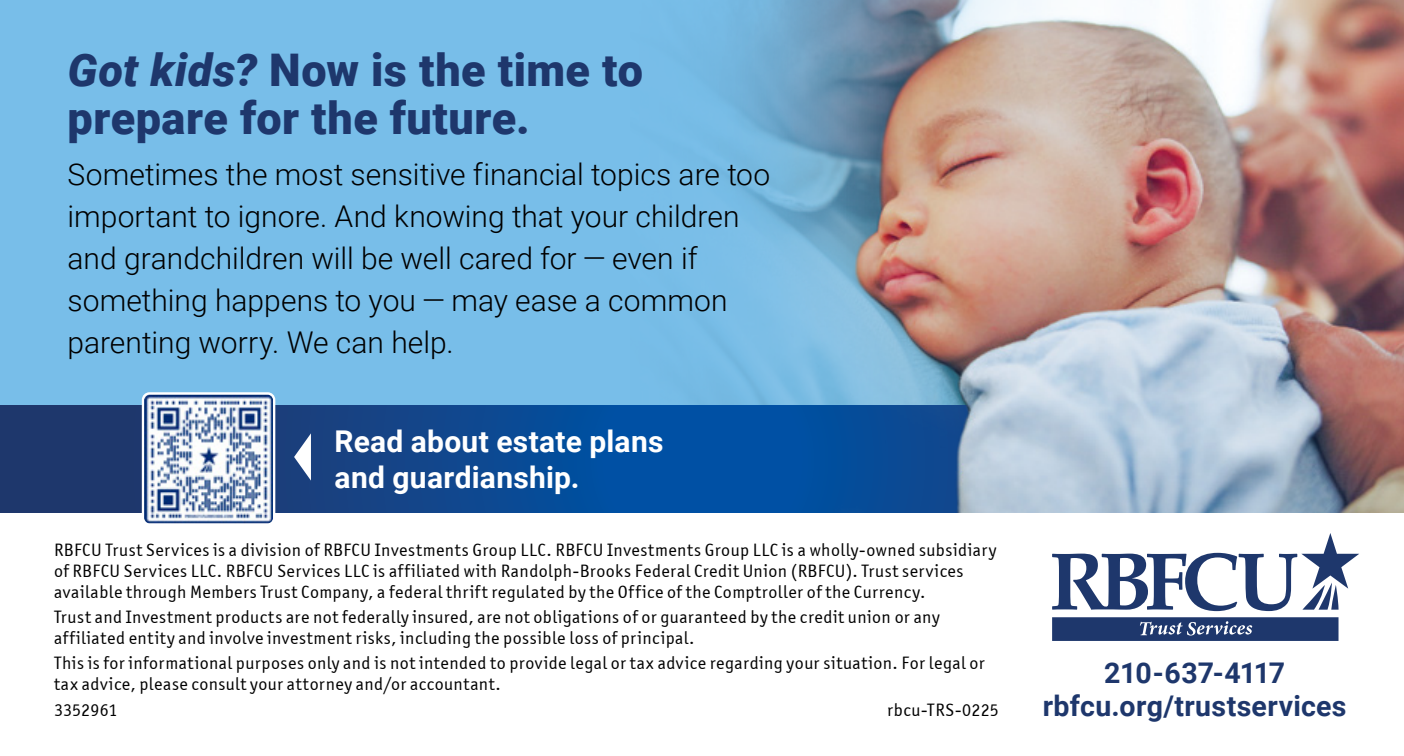
<style>
.page{position:relative;width:1404px;height:756px;background:#fff}
.page>*{position:absolute;margin:0;border:0;box-sizing:border-box;transform-origin:0 0}
.t1{font:900 45px/48px "Roboto";letter-spacing:.01em;color:#1e376c}
.t2{font:300 30px/42px "Roboto";color:#000}
.t3{font:700 30px "Roboto";letter-spacing:.01em;color:#fff}
.t4{font:700 28.5px/33px "Roboto";letter-spacing:.01em;color:#1e376c;text-align:center}
.t5{font:18px/21px "Officina Sans ITCTT Book";letter-spacing:.025em;color:#000}
.t6{font:18px "Officina Sans ITCTT Book";letter-spacing:.005em;color:#000}
.s1{font-style:italic}
</style>
<div class="page">
<div style="left:0;top:0;width:1404px;height:513px;background:#78bee9"></div>
<img style="left:719px;top:0;width:685px;height:405px">
<svg style="left:0;top:405px;width:1404px;height:108px;background:#426c9f"></svg>
<svg style="left:1052px;top:533px;width:307px;height:78px"></svg>
<svg style="left:1052px;top:617px;width:287px;height:24px;background:#304777"></svg>
<img style="left:145px;top:395px;width:127px;height:128px">
<div style="left:142px;top:392px;width:133px;height:134px;border:2px solid #fff;border-radius:7px"></div>
<h1 class="t1" style="left:68px;top:44px;width:577px"><span class="s1">Got kids?</span> Now is the time to prepare for the future.</h1>
<h2 class="t2" style="left:68px;top:152px;width:704px">Sometimes the most sensitive financial topics are too important to ignore. And knowing that your children and grandchildren will be well cared for — even if something happens to you — may ease a common parenting worry. We can help.</h2>
<h2 class="t3" style="left:335px;top:421px;width:330px">Read about estate plans</h2>
<h2 class="t3" style="left:281px;top:457px;width:301px">✓and guardianship.</h2>
<p class="t5" style="left:54px;top:539px;width:944px">RBFCU Trust Services is a division of RBFCU Investments Group LLC. RBFCU Investments Group LLC is a wholly-owned subsidiary of RBFCU Services LLC. RBFCU Services LLC is affiliated with Randolph-Brooks Federal Credit Union (RBFCU). Trust services available through Members Trust Company, a federal thrift regulated by the Office of the Comptroller of the Currency.</p>
<p class="t5" style="left:54px;top:606px;width:887px">Trust and Investment products are not federally insured, are not obligations of or guaranteed by the credit union or any affiliated entity and involve investment risks, including the possible loss of principal.</p>
<p class="t5" style="left:54px;top:653px;width:932px">This is for informational purposes only and is not intended to provide legal or tax advice regarding your situation. For legal or tax advice, please consult your attorney and/or accountant.</p>
<p class="t6" style="left:54px;top:699px;width:65px">3352961</p>
<p class="t5" style="left:887px;top:699px;width:113px">rbcu-TRS-0225</p>
<h3 class="t4" style="left:1043px;top:655px;width:305px">210-637-4117 rbfcu.org/trustservices</h3>
</div>
